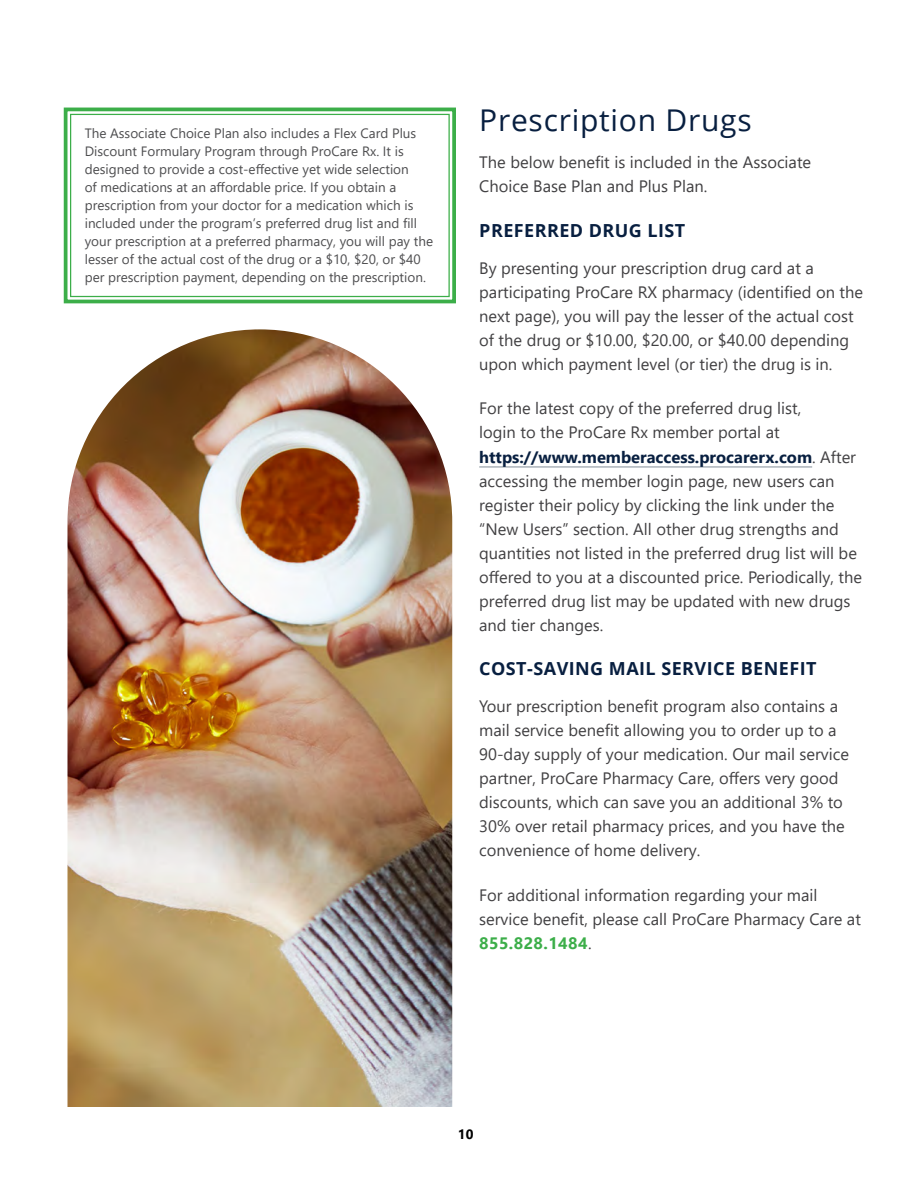
<style>
.page{position:relative;width:918px;height:1188px;background:#fff}
.page>*{position:absolute;margin:0;border:0;box-sizing:border-box;transform-origin:0 0}
.t1{font:30px "Open Sans";letter-spacing:.025em;color:#081f40}
.t2{font:700 18px "Open Sans";letter-spacing:.025em;color:#081f40}
.t3{font:16.5px/24px "Segoe UI";color:#414042}
.t4{font:13.5px/18px "Segoe UI";color:#4d4d4f}
.t5{font:700 13.5px "Segoe UI";color:#000}
.s1{font-weight:700;color:#081f40}
.s2{font-weight:700;color:#3cae49}
</style>
<div class="page">
<svg style="left:63px;top:107px;width:393px;height:197px"></svg>
<div style="left:70px;top:114px;width:380px;height:183px;border:1px solid #3cae49"></div>
<hr style="left:479px;top:467px;width:333px;height:1px;background:#828e98">
<img style="left:68px;top:329px;width:384px;height:778px">
<p class="t4" style="left:85px;top:123px;width:350px">The Associate Choice Plan also includes a Flex Card Plus Discount Formulary Program through ProCare Rx. It is designed to provide a cost-effective yet wide selection<br>of medications at an affordable price. If you obtain a prescription from your doctor for a medication which is included under the program’s preferred drug list and fill your prescription at a preferred pharmacy, you will pay the lesser of the actual cost of the drug or a $10, $20, or $40 per prescription payment, depending on the prescription.</p>
<h1 class="t1" style="left:479px;top:100px;width:274px">Prescription Drugs</h1>
<p class="t3" style="left:479px;top:149px;width:334px">The below benefit is included in the Associate<br>Choice Base Plan and Plus Plan.</p>
<p class="t2" style="left:479px;top:217px;width:208px">PREFERRED DRUG LIST</p>
<p class="t3" style="left:479px;top:255px;width:385px">By presenting your prescription drug card at a participating ProCare RX pharmacy (identified on the next page), you will pay the lesser of the actual cost of the drug or $10.00, $20.00, or $40.00 depending upon which payment level (or tier) the drug is in.</p>
<p class="t3" style="left:479px;top:395px;width:384px">For the latest copy of the preferred drug list,<br>login to the ProCare Rx member portal at <span class="s1">https://www.memberaccess.procarerx.com</span>. After accessing the member login page, new users can register their policy by clicking the link under the “New Users” section. All other drug strengths and quantities not listed in the preferred drug list will be offered to you at a discounted price. Periodically, the preferred drug list may be updated with new drugs and tier changes.</p>
<p class="t2" style="left:479px;top:655px;width:339px">COST-SAVING MAIL SERVICE BENEFIT</p>
<p class="t3" style="left:479px;top:693px;width:371px">Your prescription benefit program also contains a mail service benefit allowing you to order up to a 90-day supply of your medication. Our mail service partner, ProCare Pharmacy Care, offers very good discounts, which can save you an additional 3% to 30% over retail pharmacy prices, and you have the convenience of home delivery.</p>
<p class="t3" style="left:479px;top:881px;width:383px">For additional information regarding your mail service benefit, please call ProCare Pharmacy Care at<br><span class="s2">855.828.1484</span>.</p>
<p class="t5" style="left:458px;top:1121px;width:17px">10</p>
</div>
